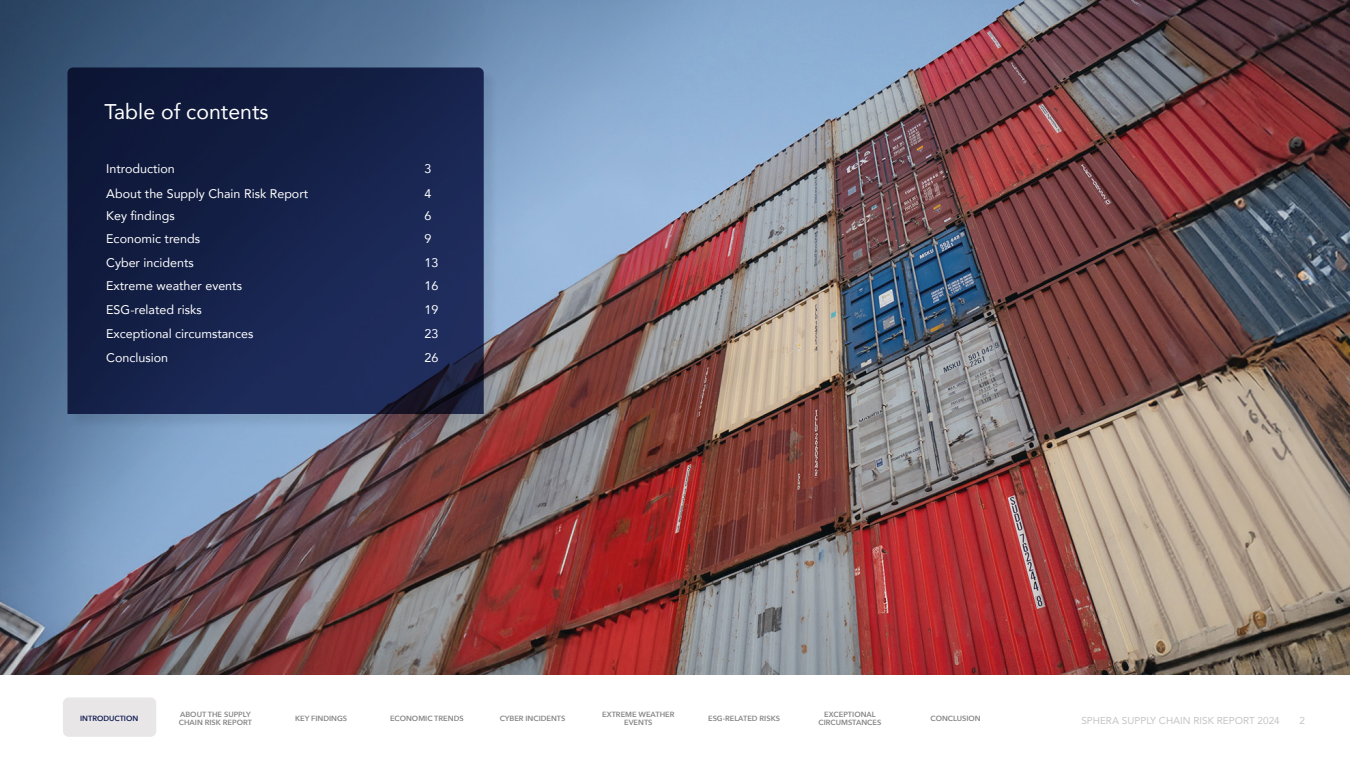
<style>
.page{position:relative;width:1350px;height:765px;background:#fff}
.page>*{position:absolute;margin:0;border:0;box-sizing:border-box;transform-origin:0 0}
.t1{font:21.25px "Avenir";color:#fff}
.t2{font:12.5px "Avenir";color:#fff}
.t3{font:10px "Avenir";color:#c6c4c3}
.t4{font:600 7.5px/8.8px "Avenir Next";color:#878787;text-align:center}
.t5{font:600 7.5px "Avenir Next";color:#131e54}
</style>
<div class="page">
<img style="left:0;top:0;width:1350px;height:675px">
<div style="left:70px;top:69px;width:429px;height:360px;background:#231f20;opacity:.1"></div>
<svg style="left:68px;top:68px;width:416px;height:346px;background:#16224a"></svg>
<div style="left:63px;top:698px;width:93px;height:39px;background:#e8e6e7;border-radius:6px"></div>
<p class="t1" style="left:104px;top:94px;width:166px">Table of contents</p>
<p class="t2" style="left:106px;top:158px;width:70px">Introduction</p>
<p class="t2" style="left:424px;top:158px;width:8px">3</p>
<p class="t2" style="left:106px;top:183px;width:203px">About the Supply Chain Risk Report</p>
<p class="t2" style="left:424px;top:183px;width:8px">4</p>
<p class="t2" style="left:106px;top:206px;width:70px">Key findings</p>
<p class="t2" style="left:424px;top:206px;width:8px">6</p>
<p class="t2" style="left:106px;top:228px;width:95px">Economic trends</p>
<p class="t2" style="left:424px;top:228px;width:8px">9</p>
<p class="t2" style="left:106px;top:252px;width:89px">Cyber incidents</p>
<p class="t2" style="left:424px;top:252px;width:15px">13</p>
<p class="t2" style="left:106px;top:276px;width:137px">Extreme weather events</p>
<p class="t2" style="left:424px;top:276px;width:15px">16</p>
<p class="t2" style="left:106px;top:300px;width:97px">ESG-related risks</p>
<p class="t2" style="left:424px;top:300px;width:15px">19</p>
<p class="t2" style="left:106px;top:323px;width:149px">Exceptional circumstances</p>
<p class="t2" style="left:424px;top:323px;width:15px">23</p>
<p class="t2" style="left:106px;top:347px;width:63px">Conclusion</p>
<p class="t2" style="left:424px;top:347px;width:15px">26</p>
<p class="t5" style="left:80px;top:712px;width:60px">INTRODUCTION</p>
<p class="t4" style="left:295px;top:714px;width:54px">KEY FINDINGS</p>
<p class="t4" style="left:390px;top:714px;width:75px">ECONOMIC TRENDS</p>
<p class="t4" style="left:500px;top:714px;width:67px">CYBER INCIDENTS</p>
<p class="t4" style="left:602px;top:709px;width:74px">EXTREME WEATHER<br>EVENTS</p>
<p class="t4" style="left:708px;top:714px;width:74px">ESG-RELATED RISKS</p>
<p class="t4" style="left:819px;top:709px;width:64px">EXCEPTIONAL<br>CIRCUMSTANCES</p>
<p class="t4" style="left:931px;top:714px;width:52px">CONCLUSION</p>
<p class="t4" style="left:179px;top:709px;width:75px;text-align:left">ABOUT THE SUPPLY<br>CHAIN RISK REPORT</p>
<p class="t3" style="left:1081px;top:712px;width:200px">SPHERA SUPPLY CHAIN RISK REPORT 2024</p>
<p class="t3" style="left:1299px;top:712px;width:7px">2</p>
</div>
